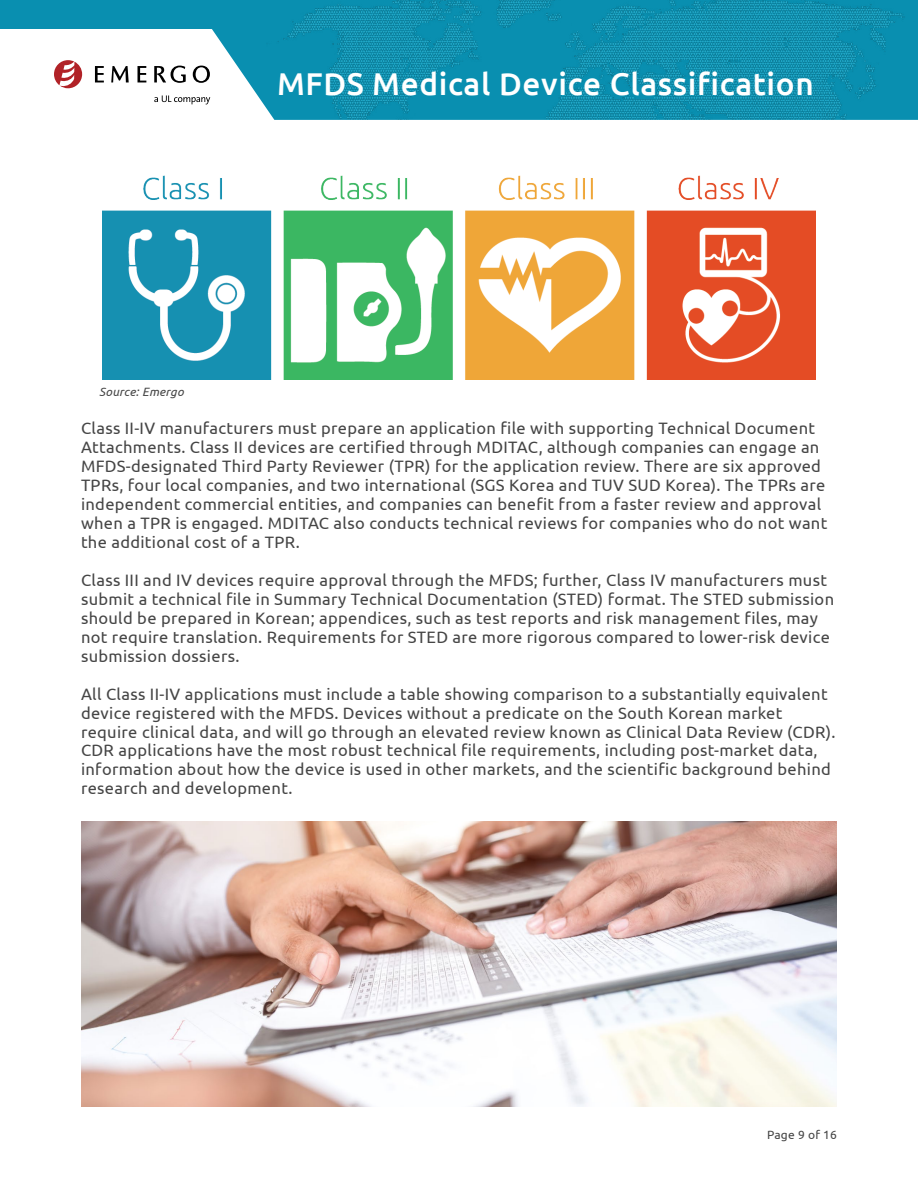
<style>
.page{position:relative;width:918px;height:1188px;background:#fff}
.page>*{position:absolute;margin:0;border:0;box-sizing:border-box;transform-origin:0 0}
.t1{font:500 31.5px "Ubuntu";letter-spacing:.02em;color:#fff}
.t2{font:16.5px/18.9px "Ubuntu";letter-spacing:.02em;color:#454545}
.t3{font:italic 12px "Ubuntu";letter-spacing:.02em;color:#454545}
.t4{font:12px "Ubuntu";letter-spacing:.02em;color:#454545}
</style>
<div class="page">
<div style="left:0;top:0;width:876px;height:28px;background:#098fb0"></div>
<svg style="left:190px;top:28px;width:68px;height:77px"></svg>
<img style="left:258px;top:0;width:660px;height:120px">
<svg style="left:54px;top:60px;width:28px;height:28px"></svg>
<svg style="left:95px;top:66px;width:9px;height:16px"></svg>
<svg style="left:111px;top:66px;width:18px;height:16px"></svg>
<svg style="left:138px;top:66px;width:8px;height:16px"></svg>
<svg style="left:154px;top:66px;width:32px;height:17px"></svg>
<svg style="left:193px;top:66px;width:17px;height:17px"></svg>
<svg style="left:154px;top:95px;width:56px;height:9px"></svg>
<img style="left:103px;top:175px;width:712px;height:204px">
<img style="left:81px;top:821px;width:756px;height:286px">
<h1 class="t1" style="left:277px;top:63px;width:538px">MFDS Medical Device Classification</h1>
<p class="t3" style="left:99px;top:384px;width:86px">Source: Emergo</p>
<p class="t2" style="left:81px;top:418px;width:748px">Class II-IV manufacturers must prepare an application file with supporting Technical Document Attachments. Class II devices are certified through MDITAC, although companies can engage an MFDS-designated Third Party Reviewer (TPR) for the application review. There are six approved TPRs, four local companies, and two international (SGS Korea and TUV SUD Korea). The TPRs are independent commercial entities, and companies can benefit from a faster review and approval when a TPR is engaged. MDITAC also conducts technical reviews for companies who do not want the additional cost of a TPR.</p>
<p class="t2" style="left:81px;top:570px;width:755px">Class III and IV devices require approval through the MFDS; further, Class IV manufacturers must submit a technical file in Summary Technical Documentation (STED) format. The STED submission should be prepared in Korean; appendices, such as test reports and risk management files, may not require translation. Requirements for STED are more rigorous compared to lower-risk device submission dossiers.</p>
<p class="t2" style="left:81px;top:684px;width:756px">All Class II-IV applications must include a table showing comparison to a substantially equivalent device registered with the MFDS. Devices without a predicate on the South Korean market require clinical data, and will go through an elevated review known as Clinical Data Review (CDR).<br>CDR applications have the most robust technical file requirements, including post-market data, information about how the device is used in other markets, and the scientific background behind research and development.</p>
<p class="t4" style="left:767px;top:1127px;width:71px">Page 9 of 16</p>
</div>
